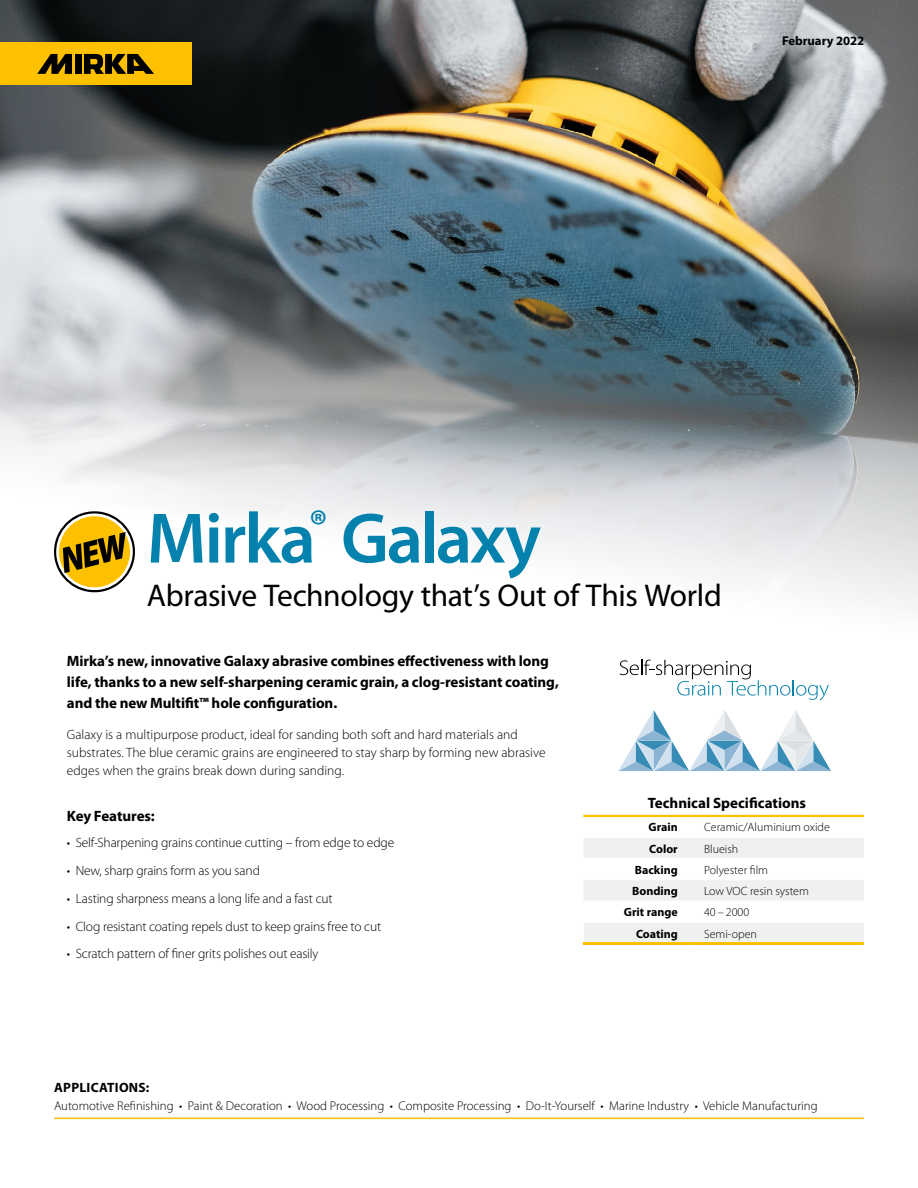
<style>
.page{position:relative;width:918px;height:1188px;background:#fff}
.page>*{position:absolute;margin:0;border:0;box-sizing:border-box;transform-origin:0 0}
.t1{font:600 72px "Myriad Pro";letter-spacing:-.03em;color:#0481ad}
.t2{font:31.5px "Myriad Pro";letter-spacing:-.01em;color:#000}
.t3{font:700 15px/21px "Myriad Pro";letter-spacing:-.005em;color:#000}
.t4{font:300 13.5px/18px "Myriad Pro";letter-spacing:-.005em;color:#000}
.t5{font:700 13.5px "Myriad Pro";letter-spacing:.02em;color:#000}
.t6{font:300 12.75px "Myriad Pro";color:#000}
.t7{font:700 12.75px "Myriad Pro";color:#000}
.t8{font:300 12px "Myriad Pro";color:#000}
.t9{font:700 12px "Myriad Pro";color:#000}
</style>
<div class="page">
<img style="left:0;top:0;width:918px;height:675px">
<div style="left:0;top:43px;width:191px;height:42px;background:#fdc100"></div>
<svg style="left:37px;top:54px;width:35px;height:20px"></svg>
<svg style="left:84px;top:54px;width:70px;height:20px"></svg>
<div style="left:75px;top:54px;width:6px;height:20px;background:#000"></div>
<svg style="left:52px;top:509px;width:85px;height:85px"></svg>
<hr style="left:54px;top:1118px;width:810px;height:1px;background:#fdc100">
<svg style="left:620px;top:660px;width:209px;height:40px"></svg>
<svg style="left:618px;top:710px;width:213px;height:61px"></svg>
<svg style="left:584px;top:817px;width:280px;height:125px"></svg>
<hr style="left:583px;top:922px;width:108px;height:1px;background:#fff">
<hr style="left:691px;top:922px;width:173px;height:1px;background:#fff">
<hr style="left:583px;top:815px;width:108px;height:2px;background:#fdc100">
<hr style="left:691px;top:815px;width:173px;height:2px;background:#fdc100">
<hr style="left:583px;top:942px;width:108px;height:3px;background:#fdc100">
<hr style="left:691px;top:942px;width:173px;height:3px;background:#fdc100">
<p class="t7" style="left:782px;top:33px;width:84px">February 2022</p>
<h1 class="t1" style="left:147px;top:499px;width:396px">Mirka<sup>®</sup> Galaxy</h1>
<h2 class="t2" style="left:147px;top:578px;width:576px">Abrasive Technology that’s Out of This World</h2>
<p class="t3" style="left:67px;top:650px;width:493px">Mirka’s new, innovative Galaxy abrasive combines effectiveness with long life, thanks to a new self-sharpening ceramic grain, a clog-resistant coating, and the new Multifit™ hole configuration.</p>
<p class="t4" style="left:67px;top:726px;width:480px">Galaxy is a multipurpose product, ideal for sanding both soft and hard materials and substrates. The blue ceramic grains are engineered to stay sharp by forming new abrasive edges when the grains break down during sanding.</p>
<p class="t3" style="left:67px;top:805px;width:89px">Key Features:</p>
<p class="t4" style="left:67px;top:834px;width:329px">• Self-Sharpening grains continue cutting – from edge to edge</p>
<p class="t4" style="left:67px;top:862px;width:195px">• New, sharp grains form as you sand</p>
<p class="t4" style="left:67px;top:890px;width:267px">• Lasting sharpness means a long life and a fast cut</p>
<p class="t4" style="left:67px;top:917px;width:316px">• Clog resistant coating repels dust to keep grains free to cut</p>
<p class="t4" style="left:67px;top:945px;width:253px">• Scratch pattern of finer grits polishes out easily</p>
<p class="t3" style="left:648px;top:791px;width:160px">Technical Specifications</p>
<p class="t9" style="left:649px;top:819px;width:31px">Grain</p>
<p class="t8" style="left:704px;top:821px;width:127px">Ceramic/Aluminium oxide</p>
<p class="t9" style="left:649px;top:841px;width:30px">Color</p>
<p class="t8" style="left:704px;top:842px;width:36px">Blueish</p>
<p class="t9" style="left:635px;top:862px;width:44px">Backing</p>
<p class="t8" style="left:704px;top:863px;width:65px">Polyester film</p>
<p class="t9" style="left:632px;top:883px;width:47px">Bonding</p>
<p class="t8" style="left:704px;top:885px;width:106px">Low VOC resin system</p>
<p class="t9" style="left:624px;top:905px;width:56px">Grit range</p>
<p class="t8" style="left:704px;top:906px;width:47px">40 – 2000</p>
<p class="t9" style="left:636px;top:926px;width:43px">Coating</p>
<p class="t8" style="left:704px;top:927px;width:54px">Semi-open</p>
<p class="t5" style="left:54px;top:1078px;width:97px">APPLICATIONS:</p>
<p class="t6" style="left:54px;top:1099px;width:765px">Automotive Refinishing • Paint &amp; Decoration • Wood Processing • Composite Processing • Do-It-Yourself • Marine Industry • Vehicle Manufacturing</p>
</div>
